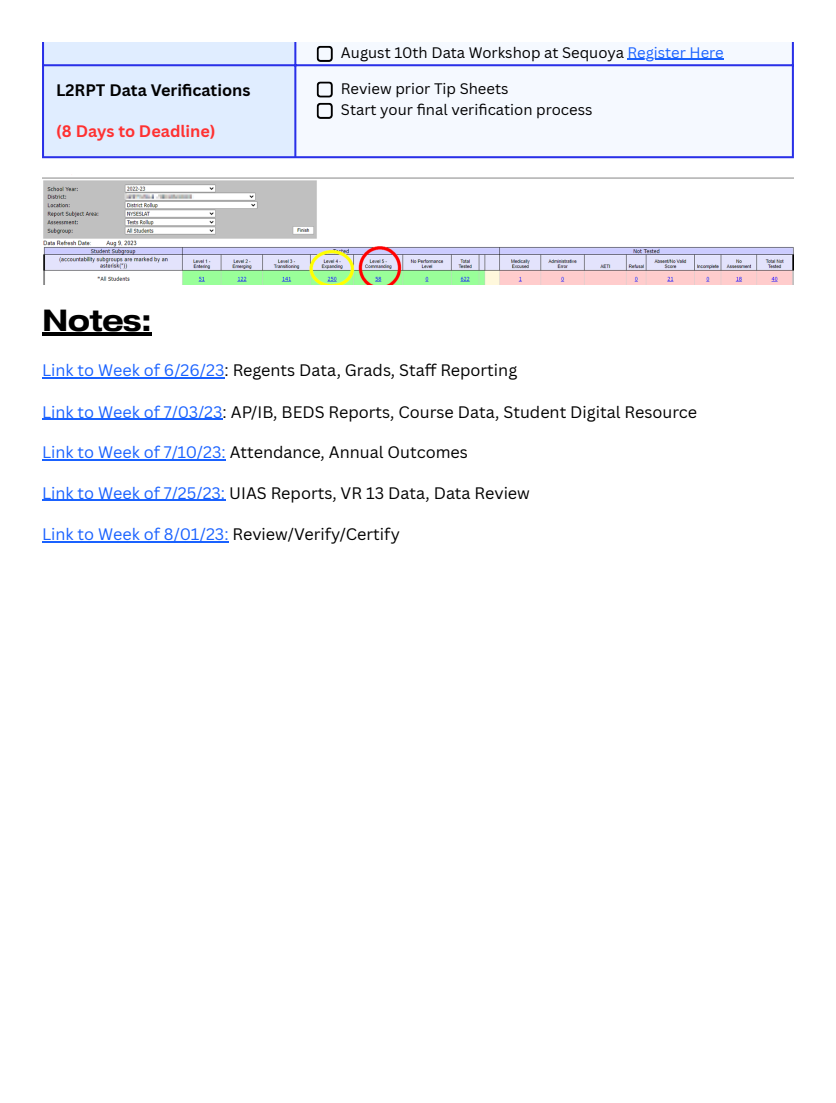
<style>
.page{position:relative;width:836px;height:1103px;background:#fff}
.page>*{position:absolute;margin:0;border:0;box-sizing:border-box;transform-origin:0 0}
.t1{font:700 30.45px "Pragmatica Ext";letter-spacing:-.025em;color:#000}
.t2{font:16.2px "Canva Sans";color:#000}
.t3{font:700 16.2px "Canva Sans";color:#000}
.t4{font:700 16.2px "Canva Sans";color:#ff3131}
.t5{font:14.85px "Canva Sans";color:#000}
.s1{color:#1a62ff}
</style>
<div class="page">
<hr style="left:42px;top:333px;width:110px;height:3px;background:#000">
<hr style="left:42px;top:377px;width:182px;height:1px;background:#1a62ff">
<hr style="left:42px;top:419px;width:180px;height:1px;background:#1a62ff">
<hr style="left:42px;top:459px;width:184px;height:1px;background:#1a62ff">
<hr style="left:42px;top:500px;width:183px;height:1px;background:#1a62ff">
<hr style="left:42px;top:541px;width:187px;height:1px;background:#1a62ff">
<div style="left:44px;top:43px;width:250px;height:113px;background:#e0edff"></div>
<div style="left:296px;top:43px;width:495px;height:113px;background:#f5f9ff"></div>
<hr style="left:627px;top:59px;width:96px;height:1px;background:#1a62ff">
<svg style="left:316px;top:46px;width:17px;height:16px"></svg>
<svg style="left:316px;top:81px;width:17px;height:38px"></svg>
<hr style="left:42px;top:42px;width:2px;height:114px;background:#2930e8">
<hr style="left:294px;top:42px;width:2px;height:114px;background:#2930e8">
<hr style="left:791px;top:42px;width:2px;height:114px;background:#2930e8">
<hr style="left:42px;top:42px;width:751px;height:1px;background:#2930e8">
<hr style="left:42px;top:64px;width:751px;height:2px;background:#2930e8">
<hr style="left:42px;top:156px;width:751px;height:2px;background:#2930e8">
<img style="left:42px;top:177px;width:751px;height:107px">
<p class="t3" style="left:56px;top:78px;width:196px">L2RPT Data Verifi cations</p>
<p class="t4" style="left:56px;top:120px;width:161px">(8 Days to Deadline)</p>
<p class="t5" style="left:341px;top:42px;width:384px">August 10th Data Workshop at Sequoya <span class="s1">Register Here</span></p>
<p class="t5" style="left:341px;top:78px;width:169px">Review prior Tip Sheets</p>
<p class="t5" style="left:341px;top:99px;width:253px">Start your fi nal verifi cation process</p>
<p class="t1" style="left:42px;top:300px;width:112px">Notes:</p>
<p class="t2" style="left:42px;top:359px;width:477px"><span class="s1">Link to Week of 6/26/23</span>: Regents Data, Grads, Staff Reporting</p>
<p class="t2" style="left:42px;top:400px;width:656px"><span class="s1">Link to Week of 7/03/23</span>: AP/IB, BEDS Reports, Course Data, Student Digital Resource</p>
<p class="t2" style="left:42px;top:441px;width:427px"><span class="s1">Link to Week of 7/10/23:</span> Attendance, Annual Outcomes</p>
<p class="t2" style="left:42px;top:481px;width:489px"><span class="s1">Link to Week of 7/25/23:</span> UIAS Reports, VR 13 Data, Data Review</p>
<p class="t2" style="left:42px;top:523px;width:359px"><span class="s1">Link to Week of 8/01/23:</span> Review/Verify/Certify</p>
</div>
